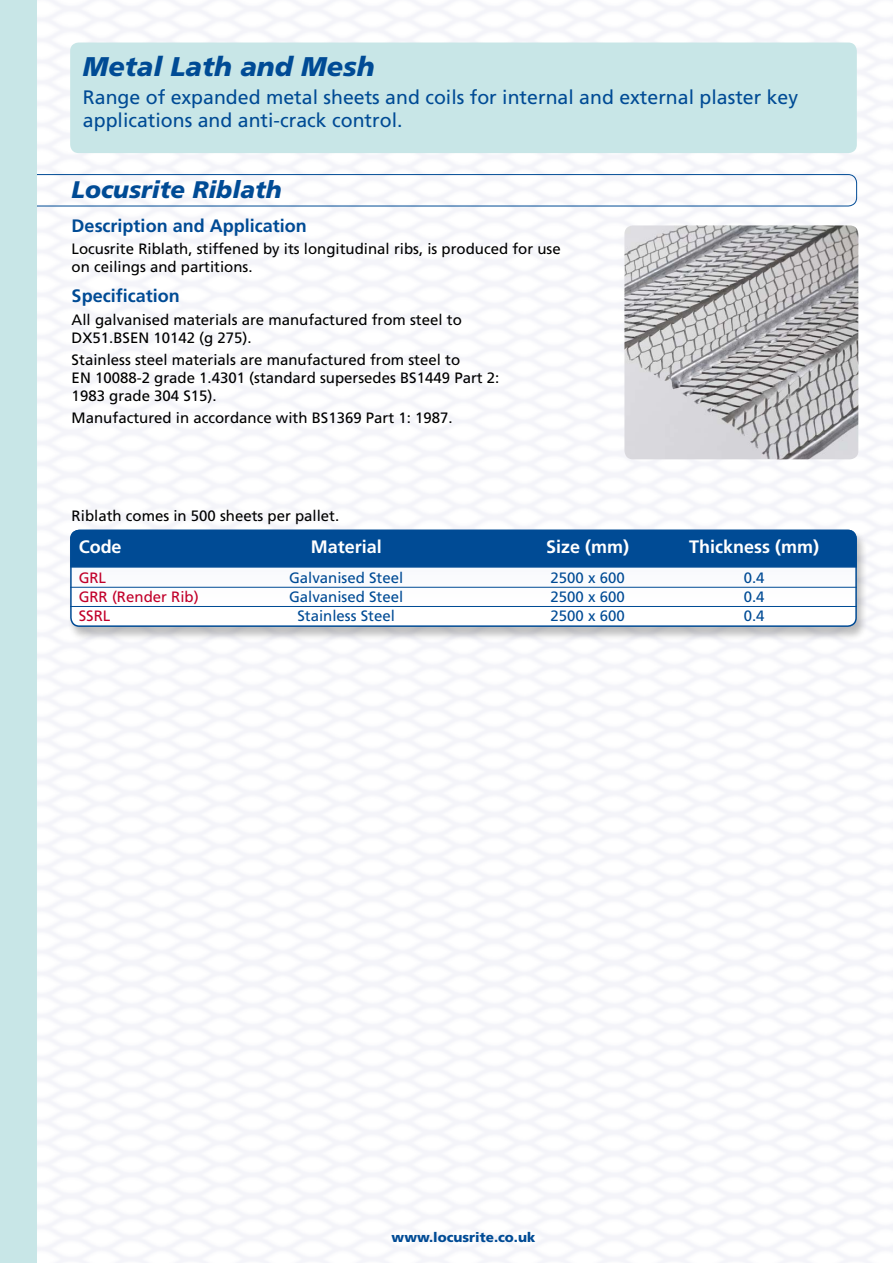
<style>
.page{position:relative;width:893px;height:1263px;background:#fff}
.page>*{position:absolute;margin:0;border:0;box-sizing:border-box;transform-origin:0 0}
.t1{font:italic 900 27px "Frutiger";color:#004b95}
.t2{font:italic 900 24px "Frutiger";color:#004b95}
.t3{font:19.5px/23.4px "Frutiger";color:#004b95}
.t4{font:700 18px "Frutiger";color:#004b95}
.t5{font:700 18px "Frutiger";color:#fff}
.t6{font:15px/18px "Frutiger";color:#000}
.t7{font:15px "Frutiger";color:#004b95}
.t8{font:15px "Frutiger";color:#c1002a}
.t9{font:900 13.5px "Frutiger";color:#004b95}
</style>
<div class="page">
<div style="left:70px;top:43px;width:787px;height:110px;background:#c8e6e7;border-radius:9px"></div>
<div style="left:68px;top:531px;width:800px;height:111px;background:#000;opacity:.25"></div>
<svg style="left:71px;top:568px;width:785px;height:58px"></svg>
<div style="left:70px;top:530px;width:787px;height:97px;border:2px solid #004b95;border-radius:9px"></div>
<div style="left:69px;top:529px;width:789px;height:39px;background:#004b95"></div>
<hr style="left:70px;top:587px;width:787px;height:1px;background:#004b95">
<hr style="left:70px;top:606px;width:787px;height:1px;background:#004b95">
<svg style="left:36px;top:174px;width:821px;height:32px"></svg>
<img style="left:624px;top:225px;width:234px;height:234px">
<div style="left:0;top:0;width:36px;height:1263px;background:#c8e6e7"></div>
<h1 class="t1" style="left:83px;top:51px;width:293px">Metal Lath and Mesh</h1>
<h3 class="t3" style="left:83px;top:85px;width:717px">Range of expanded metal sheets and coils for internal and external plaster key applications and anti-crack control.</h3>
<h2 class="t2" style="left:72px;top:175px;width:211px">Locusrite Riblath</h2>
<p class="t4" style="left:72px;top:215px;width:237px">Description and Application</p>
<p class="t6" style="left:72px;top:240px;width:490px">Locusrite Riblath, stiffened by its longitudinal ribs, is produced for use on ceilings and partitions.</p>
<p class="t4" style="left:72px;top:286px;width:110px">Specification</p>
<p class="t6" style="left:72px;top:310px;width:392px">All galvanised materials are manufactured from steel to<br>DX51.BSEN 10142 (g 275).</p>
<p class="t6" style="left:72px;top:351px;width:429px">Stainless steel materials are manufactured from steel to<br>EN 10088-2 grade 1.4301 (standard supersedes BS1449 Part 2:<br>1983 grade 304 S15).</p>
<p class="t6" style="left:72px;top:409px;width:382px">Manufactured in accordance with BS1369 Part 1: 1987.</p>
<p class="t6" style="left:72px;top:507px;width:269px">Riblath comes in 500 sheets per pallet.</p>
<p class="t5" style="left:79px;top:536px;width:45px">Code</p>
<p class="t5" style="left:311px;top:536px;width:73px">Material</p>
<p class="t5" style="left:546px;top:536px;width:85px">Size (mm)</p>
<p class="t5" style="left:689px;top:536px;width:131px">Thickness (mm)</p>
<p class="t8" style="left:79px;top:569px;width:29px">GRL</p>
<p class="t7" style="left:289px;top:569px;width:116px">Galvanised Steel</p>
<p class="t7" style="left:551px;top:569px;width:76px">2500 x 600</p>
<p class="t7" style="left:744px;top:569px;width:22px">0.4</p>
<p class="t8" style="left:79px;top:588px;width:121px">GRR (Render Rib)</p>
<p class="t7" style="left:289px;top:588px;width:116px">Galvanised Steel</p>
<p class="t7" style="left:551px;top:588px;width:76px">2500 x 600</p>
<p class="t7" style="left:744px;top:588px;width:22px">0.4</p>
<p class="t8" style="left:79px;top:607px;width:33px">SSRL</p>
<p class="t7" style="left:297px;top:607px;width:99px">Stainless Steel</p>
<p class="t7" style="left:551px;top:607px;width:76px">2500 x 600</p>
<p class="t7" style="left:744px;top:607px;width:22px">0.4</p>
<p class="t9" style="left:392px;top:1229px;width:145px">www.locusrite.co.uk</p>
</div>
